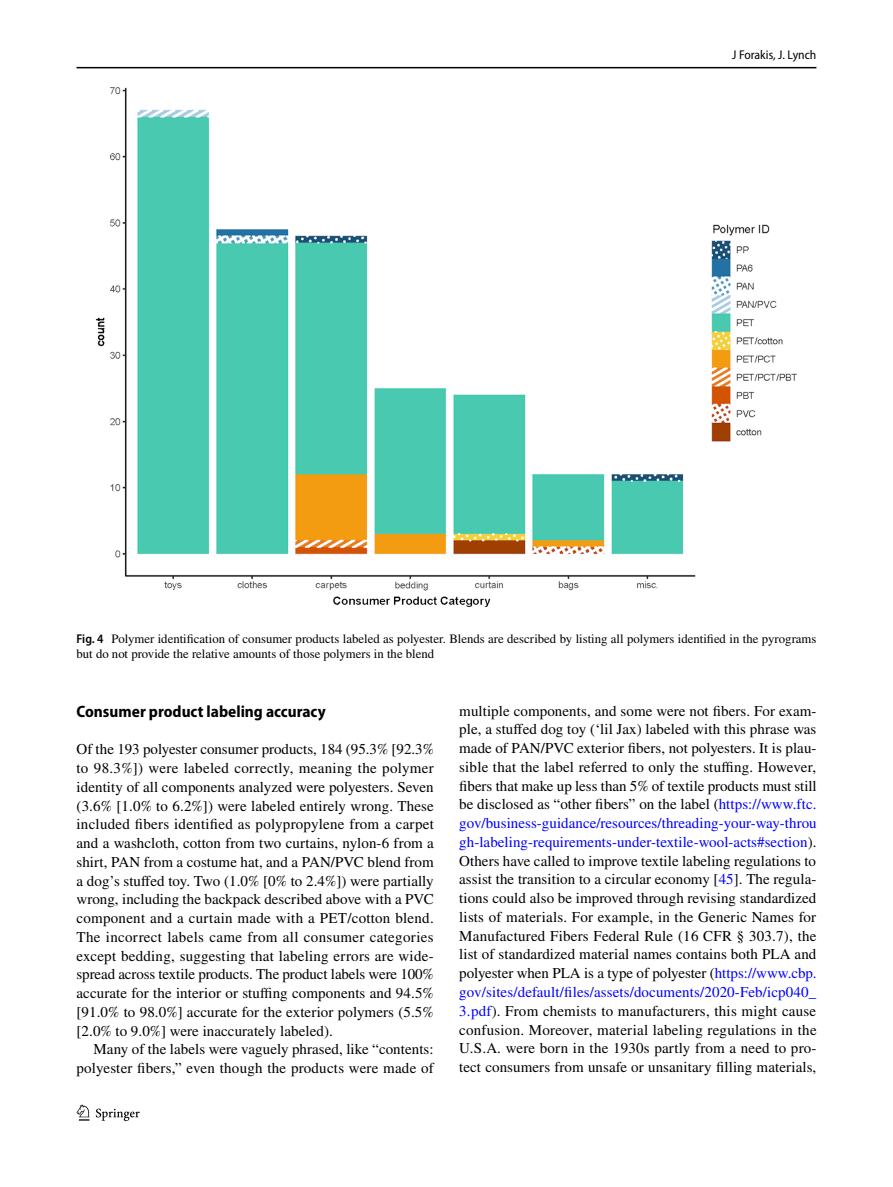
<style>
.page{position:relative;width:893px;height:1187px;background:#fff}
.page>*{position:absolute;margin:0;border:0;box-sizing:border-box;transform-origin:0 0}
.t1{font:700 semi-condensed 16.5px "Myriad Pro";color:#000}
.t2{font:15px/18.8px "STIX";letter-spacing:.005em;color:#000;text-align:justify}
.t3{font:12.75px/15px "STIX";color:#000}
.t4{font:semi-condensed 12.75px "Myriad Pro";color:#000}
.s1{font-family:"Myriad Pro";font-weight:600;font-stretch:semi-condensed}
.s2{color:#00f}
</style>
<div class="page">
<hr style="left:77px;top:67px;width:739px;height:1px;background:#000">
<svg style="left:77px;top:1104px;width:12px;height:16px"></svg>
<svg style="left:96px;top:1108px;width:44px;height:12px"></svg>
<img style="left:96px;top:87px;width:701px;height:520px">
<p class="t4" style="left:732px;top:48px;width:86px">J Forakis, J. Lynch</p>
<p class="t3" style="left:77px;top:631px;width:741px"><span class="s1">Fig. 4</span> Polymer identification of consumer products labeled as polyester. Blends are described by listing all polymers identified in the pyrograms but do not provide the relative amounts of those polymers in the blend</p>
<p class="t1" style="left:77px;top:702px;width:251px">Consumer product labeling accuracy</p>
<p class="t2" style="left:77px;top:740px;width:359px">Of the 193 polyester consumer products, 184 (95.3% [92.3% to 98.3%]) were labeled correctly, meaning the polymer identity of all components analyzed were polyesters. Seven (3.6% [1.0% to 6.2%]) were labeled entirely wrong. These included fibers identified as polypropylene from a carpet and a washcloth, cotton from two curtains, nylon-6 from a shirt, PAN from a costume hat, and a PAN/PVC blend from a dog’s stuffed toy. Two (1.0% [0% to 2.4%]) were partially wrong, including the backpack described above with a PVC component and a curtain made with a PET/cotton blend.<br>The incorrect labels came from all consumer categories except bedding, suggesting that labeling errors are wide&shy;spread across textile products. The product labels were 100% accurate for the interior or stuffing components and 94.5% [91.0% to 98.0%] accurate for the exterior polymers (5.5% [2.0% to 9.0%] were inaccurately labeled).</p>
<p class="t2" style="left:77px;top:1040px;width:359px;text-align:right">Many of the labels were vaguely phrased, like “contents: polyester fibers,” even though the products were made of</p>
<p class="t2" style="left:459px;top:702px;width:359px">multiple components, and some were not fibers. For exam&shy;ple, a stuffed dog toy (‘lil Jax) labeled with this phrase was made of PAN/PVC exterior fibers, not polyesters. It is plau&shy;sible that the label referred to only the stuffing. However, fibers that make up less than 5% of textile products must still be disclosed as “other fibers” on the label (<span class="s2">https://www.ftc. gov/business-guidance/resources/threading-your-way-throu gh-labeling-requirements-under-textile-wool-acts#section</span>).<br>Others have called to improve textile labeling regulations to assist the transition to a circular economy [<span class="s2">45</span>]. The regula&shy;tions could also be improved through revising standardized lists of materials. For example, in the Generic Names for Manufactured Fibers Federal Rule (16 CFR § 303.7), the list of standardized material names contains both PLA and polyester when PLA is a type of polyester (<span class="s2">https://www.cbp. gov/sites/default/files/assets/documents/2020-Feb/icp040_ 3.pdf</span>). From chemists to manufacturers, this might cause confusion. Moreover, material labeling regulations in the U.S.A. were born in the 1930s partly from a need to pro&shy;tect consumers from unsafe or unsanitary filling materials,</p>
</div>
